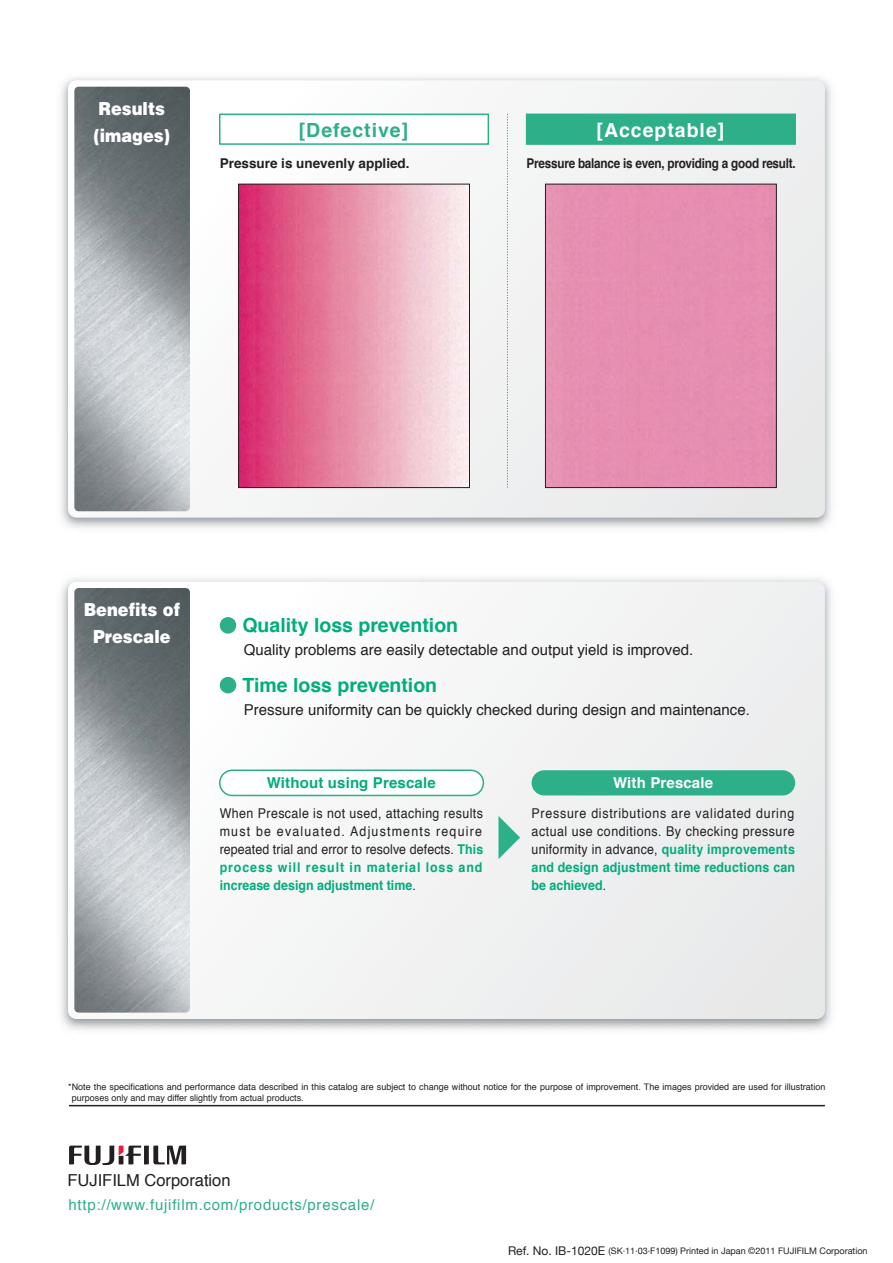
<style>
.page{position:relative;width:893px;height:1263px;background:#fff}
.page>*{position:absolute;margin:0;border:0;box-sizing:border-box;transform-origin:0 0}
.t1{font:700 19.5px "Helvetica";color:#00ad7d}
.t2{font:700 19.5px "Helvetica";letter-spacing:.05em;color:#fff}
.t3{font:700 19.5px "Helvetica";letter-spacing:.05em;color:#2daf8a}
.t4{font:900 18px/27px "Helvetica";color:#fff;text-align:center;scale:.9 1}
.t5{font:16.5px "Helvetica";color:#231f20}
.t6{font:15px "Helvetica";color:#231f20}
.t7{font:15px "Helvetica";letter-spacing:.05em;color:#2daf8a}
.t8{font:700 15px "Helvetica";letter-spacing:.01em;color:#00ad7d}
.t9{font:700 15px "Helvetica";letter-spacing:.01em;color:#fff}
.t10{font:13.5px/18px "Helvetica";letter-spacing:.02em;color:#231f20;text-align:justify;scale:.92 1}
.t11{font:700 13.5px "Helvetica";letter-spacing:-.02em;color:#231f20;scale:.87 1}
.t12{font:700 13.5px "Helvetica";color:#231f20}
.t13{font:9px/10.8px "Helvetica";color:#231f20}
.t14{font:9px "Helvetica Neue";color:#231f20}
.s1{font-weight:700;color:#00ad7d}
.s2{font-size:12px}
</style>
<div class="page">
<img style="left:61px;top:578px;width:771px;height:452px">
<div style="left:68px;top:582px;width:757px;height:437px;background:#f3f3f3;border-radius:9px"></div>
<img style="left:74px;top:588px;width:116px;height:425px;border-radius:4px">
<img style="left:61px;top:77px;width:771px;height:451px">
<svg style="left:68px;top:80px;width:757px;height:438px"></svg>
<img style="left:74px;top:87px;width:116px;height:424px;border-radius:4px">
<div style="left:220px;top:770px;width:263px;height:25px;background:#fff;border-radius:13px"></div>
<div style="left:219px;top:770px;width:265px;height:26px;border:2px solid #2daf8a;border-radius:13px"></div>
<svg style="left:498px;top:816px;width:22px;height:43px"></svg>
<div style="left:531px;top:770px;width:264px;height:25px;background:#2daf8a;border-radius:13px"></div>
<div style="left:220px;top:677px;width:16px;height:16px;background:#2daf8a;border-radius:50%"></div>
<div style="left:220px;top:617px;width:16px;height:17px;background:#2daf8a;border-radius:50%"></div>
<div style="left:220px;top:114px;width:268px;height:30px;background:#fff"></div>
<div style="left:219px;top:114px;width:270px;height:31px;border:2px solid #2daf8a"></div>
<div style="left:527px;top:114px;width:268px;height:30px;background:#2daf8a"></div>
<div style="left:526px;top:114px;width:270px;height:31px;border:2px solid #2daf8a"></div>
<svg style="left:507px;top:114px;width:1px;height:374px"></svg>
<img style="left:240px;top:186px;width:228px;height:300px">
<div style="left:238px;top:184px;width:232px;height:304px;border:1px solid #231f20"></div>
<div style="left:545px;top:184px;width:231px;height:304px;border:1px solid #231f20"></div>
<svg style="left:69px;top:1146px;width:117px;height:19px"></svg>
<hr style="left:69px;top:1105px;width:756px;height:1px;background:#231f20">
<h2 class="t4" style="left:94px;top:97px;width:87px;text-align:left">Results (images)</h2>
<h1 class="t3" style="left:299px;top:122px;width:111px">[Defective]</h1>
<p class="t12" style="left:220px;top:158px;width:191px">Pressure is unevenly applied.</p>
<h1 class="t2" style="left:596px;top:122px;width:129px">[Acceptable]</h1>
<p class="t11" style="left:527px;top:158px;width:311px">Pressure balance is even, providing a good result.</p>
<h2 class="t4" style="left:84px;top:598px;width:109px">Benefits of<br>Prescale</h2>
<h1 class="t1" style="left:242px;top:617px;width:217px">Quality loss prevention</h1>
<p class="t6" style="left:244px;top:644px;width:451px">Quality problems are easily detectable and output yield is improved.</p>
<h1 class="t1" style="left:242px;top:677px;width:196px">Time loss prevention</h1>
<p class="t6" style="left:244px;top:704px;width:507px">Pressure uniformity can be quickly checked during design and maintenance.</p>
<p class="t8" style="left:267px;top:777px;width:170px">Without using Prescale</p>
<p class="t9" style="left:613px;top:777px;width:102px">With Prescale</p>
<p class="t10" style="left:220px;top:805px;width:288px">When Prescale is not used, attaching results must be evaluated. Adjustments require repeated trial and error to resolve defects. <span class="s1">This process will result in material loss and increase design adjustment time</span>.</p>
<p class="t10" style="left:531px;top:805px;width:288px">Pressure distributions are validated during actual use conditions. By checking pressure uniformity in advance, <span class="s1">quality improvements and design adjustment time reductions can be achieved</span>.</p>
<p class="t13" style="left:72px;top:1083px;width:755px;text-indent:-4px">*Note the specifications and performance data described in this catalog are subject to change without notice for the purpose of improvement. The images provided are used for illustration purposes only and may differ slightly from actual products.</p>
<p class="t5" style="left:67px;top:1174px;width:165px">FUJIFILM Corporation</p>
<p class="t7" style="left:69px;top:1199px;width:307px">http://www.fujifilm.com/products/prescale/</p>
<p class="t14" style="left:508px;top:1245px;width:361px"><span class="s2">Ref. No. IB-1020E</span> (SK·11·03·F1099) Printed in Japan ©2011 FUJIFILM Corporation</p>
</div>
